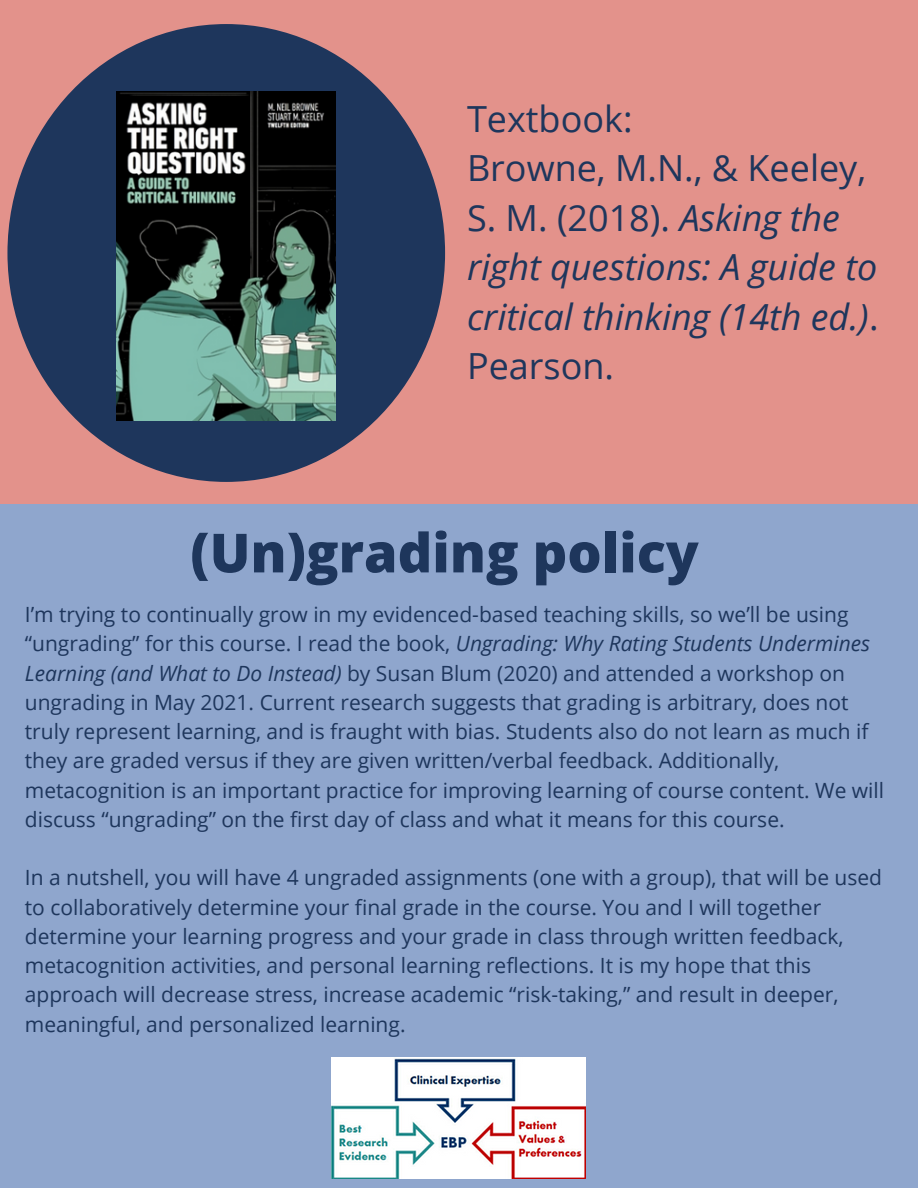
<style>
.page{position:relative;width:918px;height:1188px;background:#fff}
.page>*{position:absolute;margin:0;border:0;box-sizing:border-box;transform-origin:0 0}
.t1{font:800 54px "Open Sans";color:#1e365c}
.t2{font:italic 36px/49.5px "Open Sans";color:#1e365c}
.t3{font:21px/29.2px "Open Sans";color:#1e365c}
.s1{font-style:normal}
.s2{font-style:italic}
</style>
<div class="page">
<div style="left:0;top:0;width:918px;height:505px;background:#e3928b"></div>
<div style="left:0;top:504px;width:918px;height:684px;background:#8fa6cd"></div>
<div style="left:7px;top:24px;width:438px;height:458px;background:#1e365c;border-radius:50%"></div>
<img style="left:117px;top:92px;width:219px;height:328px">
<img style="left:332px;top:1057px;width:254px;height:122px">
<h2 class="t2" style="left:467px;top:93px;width:413px"><span class="s1">Textbook:<br>Browne, M.N., &amp; Keeley,<br>S. M. (2018).</span> Asking the right questions: A guide to critical thinking (14th ed.)<span class="s1">.<br>Pearson.</span></h2>
<h1 class="t1" style="left:190px;top:515px;width:510px">(Un)grading policy</h1>
<p class="t3" style="left:25px;top:599px;width:861px">I’m trying to continually grow in my evidenced-based teaching skills, so we’ll be using “ungrading” for this course. I read the book, <span class="s2">Ungrading: Why Rating Students Undermines Learning (and What to Do Instead)</span> by Susan Blum (2020) and attended a workshop on ungrading in May 2021. Current research suggests that grading is arbitrary, does not truly represent learning, and is fraught with bias. Students also do not learn as much if they are graded versus if they are given written/verbal feedback. Additionally, metacognition is an important practice for improving learning of course content. We will discuss “ungrading” on the first day of class and what it means for this course.</p>
<p class="t3" style="left:25px;top:863px;width:859px">In a nutshell, you will have 4 ungraded assignments (one with a group), that will be used to collaboratively determine your final grade in the course. You and I will together determine your learning progress and your grade in class through written feedback, metacognition activities, and personal learning reflections. It is my hope that this approach will decrease stress, increase academic “risk-taking,” and result in deeper, meaningful, and personalized learning.</p>
</div>
